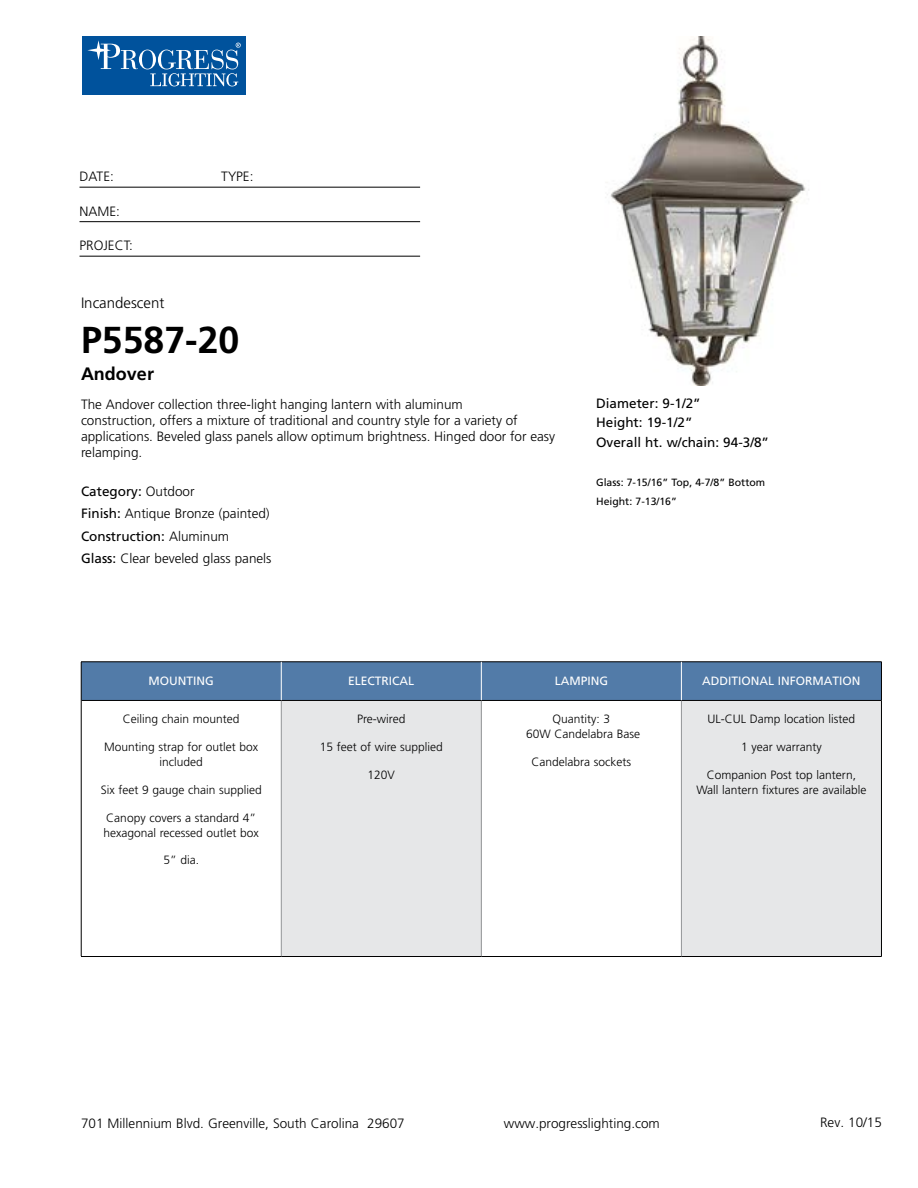
<style>
.page{position:relative;width:918px;height:1188px;background:#fff}
.page>*{position:absolute;margin:0;border:0;box-sizing:border-box;transform-origin:0 0}
.t1{font:700 37.5px "Frutiger";color:#000}
.t2{font:700 18px "Frutiger";color:#000}
.t3{font:300 15px "Frutiger";color:#000}
.t4{font:300 13.5px/16.2px "Frutiger";color:#000}
.t5{font:13.5px/19.5px "Frutiger";color:#000}
.t6{font:300 12px/15px "Frutiger";color:#000;text-align:center}
.t7{font:12px "Frutiger";color:#fff}
.t8{font:10.5px/19.5px "Frutiger";color:#000}
.s1{font-weight:400}
</style>
<div class="page">
<div style="left:82px;top:36px;width:164px;height:59px;background:#00529c"></div>
<svg style="left:139px;top:50px;width:17px;height:19px"></svg>
<div style="left:142px;top:50px;width:11px;height:19px;background:#00529c;border-radius:50%"></div>
<svg style="left:87px;top:40px;width:51px;height:29px"></svg>
<svg style="left:150px;top:43px;width:91px;height:43px"></svg>
<hr style="left:80px;top:187px;width:340px;height:1px;background:#000">
<hr style="left:80px;top:221px;width:340px;height:1px;background:#000">
<hr style="left:80px;top:256px;width:340px;height:1px;background:#000">
<div style="left:82px;top:663px;width:799px;height:37px;background:#527ba8"></div>
<div style="left:281px;top:700px;width:200px;height:257px;background:#e6e7e8"></div>
<div style="left:681px;top:700px;width:200px;height:257px;background:#e6e7e8"></div>
<hr style="left:281px;top:701px;width:1px;height:255px;background:#939598">
<hr style="left:481px;top:701px;width:1px;height:255px;background:#939598">
<hr style="left:681px;top:701px;width:1px;height:255px;background:#939598">
<hr style="left:81px;top:700px;width:200px;height:1px;background:#000">
<hr style="left:281px;top:700px;width:200px;height:1px;background:#000">
<hr style="left:481px;top:700px;width:200px;height:1px;background:#000">
<hr style="left:681px;top:700px;width:200px;height:1px;background:#000">
<hr style="left:81px;top:956px;width:200px;height:1px;background:#000">
<hr style="left:281px;top:956px;width:200px;height:1px;background:#000">
<hr style="left:481px;top:956px;width:200px;height:1px;background:#000">
<hr style="left:681px;top:956px;width:201px;height:1px;background:#000">
<hr style="left:81px;top:662px;width:200px;height:1px;background:#000">
<hr style="left:81px;top:662px;width:1px;height:38px;background:#000">
<hr style="left:281px;top:662px;width:200px;height:1px;background:#000">
<hr style="left:481px;top:662px;width:200px;height:1px;background:#000">
<hr style="left:681px;top:662px;width:201px;height:1px;background:#000">
<hr style="left:881px;top:662px;width:1px;height:38px;background:#000">
<hr style="left:81px;top:700px;width:1px;height:256px;background:#000">
<hr style="left:881px;top:700px;width:1px;height:256px;background:#000">
<hr style="left:281px;top:662px;width:1px;height:38px;background:#fff">
<hr style="left:681px;top:662px;width:1px;height:38px;background:#fff">
<hr style="left:481px;top:662px;width:1px;height:38px;background:#fff">
<img style="left:607px;top:36px;width:202px;height:349px">
<p class="t4" style="left:80px;top:169px;width:36px">DATE:</p>
<p class="t4" style="left:221px;top:169px;width:34px">TYPE:</p>
<p class="t4" style="left:80px;top:203px;width:42px">NAME:</p>
<p class="t4" style="left:80px;top:238px;width:55px">PROJECT:</p>
<p class="t3" style="left:81px;top:295px;width:85px">Incandescent</p>
<h1 class="t1" style="left:81px;top:318px;width:160px">P5587-20</h1>
<h2 class="t2" style="left:81px;top:364px;width:75px">Andover</h2>
<p class="t4" style="left:81px;top:396px;width:476px">The Andover collection three-light hanging lantern with aluminum<br>construction, offers a mixture of traditional and country style for a variety of applications. Beveled glass panels allow optimum brightness. Hinged door for easy relamping.</p>
<p class="t4" style="left:81px;top:480px;width:192px;line-height:22.5px"><span class="s1">Category:</span> Outdoor<br><span class="s1">Finish:</span> Antique Bronze (painted)<br><span class="s1">Construction:</span> Aluminum<br><span class="s1">Glass:</span> Clear beveled glass panels</p>
<p class="t5" style="left:596px;top:393px;width:174px">Diameter: 9-1/2”<br>Height: 19-1/2”<br>Overall ht. w/chain: 94-3/8”</p>
<p class="t8" style="left:596px;top:472px;width:171px">Glass: 7-15/16” Top, 4-7/8” Bottom<br>Height: 7-13/16”</p>
<p class="t7" style="left:149px;top:673px;width:67px">MOUNTING</p>
<p class="t7" style="left:348px;top:673px;width:68px">ELECTRICAL</p>
<p class="t7" style="left:555px;top:673px;width:55px">LAMPING</p>
<p class="t7" style="left:702px;top:673px;width:160px">ADDITIONAL INFORMATION</p>
<p class="t6" style="left:123px;top:712px;width:118px">Ceiling chain mounted</p>
<p class="t6" style="left:104px;top:739px;width:156px">Mounting strap for outlet box included</p>
<p class="t6" style="left:101px;top:782px;width:163px">Six feet 9 gauge chain supplied</p>
<p class="t6" style="left:103px;top:810px;width:157px;text-align:left">Canopy covers a standard 4” hexagonal recessed outlet box</p>
<p class="t6" style="left:163px;top:853px;width:37px">5” dia.</p>
<p class="t6" style="left:357px;top:712px;width:50px">Pre-wired</p>
<p class="t6" style="left:320px;top:739px;width:125px">15 feet of wire supplied</p>
<p class="t6" style="left:368px;top:767px;width:29px">120V</p>
<p class="t6" style="left:708px;top:712px;width:149px">UL-CUL Damp location listed</p>
<p class="t6" style="left:741px;top:740px;width:82px">1 year warranty</p>
<p class="t6" style="left:696px;top:767px;width:171px">Companion Post top lantern,<br>Wall lantern fixtures are available</p>
<p class="t6" style="left:526px;top:712px;width:116px">Quantity: 3<br>60W Candelabra Base</p>
<p class="t6" style="left:532px;top:754px;width:101px">Candelabra sockets</p>
<p class="t4" style="left:81px;top:1115px;width:325px">701 Millennium Blvd. Greenville, South Carolina 29607</p>
<p class="t4" style="left:504px;top:1115px;width:158px">www.progresslighting.com</p>
<p class="t4" style="left:820px;top:1114px;width:63px">Rev. 10/15</p>
</div>
